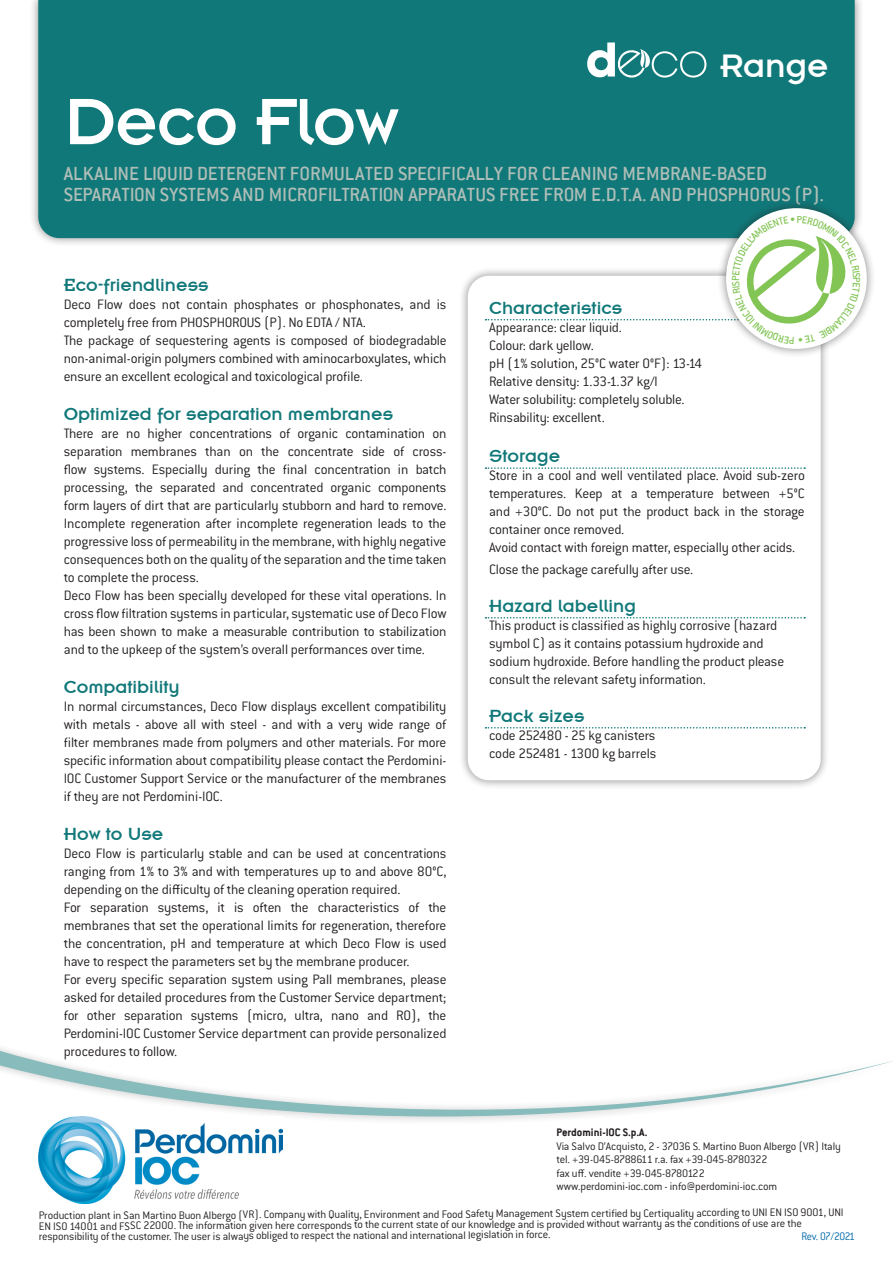
<style>
.page{position:relative;width:893px;height:1263px;background:#fff}
.page>*{position:absolute;margin:0;border:0;box-sizing:border-box;transform-origin:0 0}
._1_NOME_PRODOTTO{font:72px "Insignia";letter-spacing:-.01em;color:#fff}
.t1{font:36px "Insignia";letter-spacing:-.005em;color:#fff}
._1_NOME_PRODOTTO-2{font:500 21px/21px "Conduit ITC";color:#afbeb8}
._6_H4{font:19.5px "Insignia A";color:#117879}
.t2{font:15px/18px "Conduit ITC Light";letter-spacing:-.015em;color:#231f20;text-align:justify}
.pié_pagina{font:12px/11.1px "Conduit ITC Light";letter-spacing:-.02em;color:#231f20}
.pié_pagina-2{font:700 12px "Conduit ITC";color:#231f20}
._8_REV{font:12px "Conduit ITC Light";letter-spacing:-.04em;color:#0068a9;scale:.95 1}
</style>
<div class="page">
<div style="left:29px;top:0;width:835px;height:247px;background:#231f20;opacity:.5"></div>
<div style="left:38px;top:0;width:817px;height:238px;background:#117879"></div>
<svg style="left:587px;top:43px;width:119px;height:35px"></svg>
<div style="left:459px;top:267px;width:371px;height:522px;background:#231f20;opacity:.5"></div>
<div style="left:468px;top:276px;width:353px;height:504px;background:#fff;border-radius:21px"></div>
<svg style="left:485px;top:467px;width:320px;height:2px"></svg>
<svg style="left:485px;top:617px;width:320px;height:1px"></svg>
<svg style="left:485px;top:727px;width:320px;height:1px"></svg>
<div style="left:0;top:851px;width:893px;height:274px;background:#231f20;opacity:.5"></div>
<svg style="left:0;top:860px;width:893px;height:256px"></svg>
<img style="left:38px;top:1117px;width:245px;height:86px">
<div style="left:717px;top:199px;width:159px;height:159px;background:#231f20;opacity:.5"></div>
<div style="left:726px;top:208px;width:141px;height:141px;background:#fff;border-radius:50%"></div>
<svg style="left:485px;top:216px;width:375px;height:128px"></svg>
<p class="t1" style="left:720px;top:47px;width:110px">Range</p>
<p class="_1_NOME_PRODOTTO" style="left:64px;top:85px;width:337px">Deco Flow</p>
<p class="_1_NOME_PRODOTTO-2" style="left:64px;top:163px;width:762px">ALKALINE LIQUID DETERGENT FORMULATED SPECIFICALLY FOR CLEANING MEMBRANE-BASED<br>SEPARATION SYSTEMS AND MICROFILTRATION APPARATUS FREE FROM E.D.T.A. AND PHOSPHORUS (P).</p>
<p class="_6_H4" style="left:64px;top:275px;width:146px">Eco-friendliness</p>
<p class="t2" style="left:64px;top:295px;width:384px">Deco Flow does not contain phosphates or phosphonates, and is completely free from PHOSPHOROUS (P). No EDTA / NTA.</p>
<p class="t2" style="left:64px;top:331px;width:384px">The package of sequestering agents is composed of biodegradable non-animal-origin polymers combined with aminocarboxylates, which ensure an excellent ecological and toxicological profile.</p>
<p class="_6_H4" style="left:64px;top:404px;width:331px">Optimized for separation membranes</p>
<p class="t2" style="left:64px;top:424px;width:384px">There are no higher concentrations of organic contamination on separation membranes than on the concentrate side of cross&shy;flow systems. Especially during the final concentration in batch processing, the separated and concentrated organic components form layers of dirt that are particularly stubborn and hard to remove.<br>Incomplete regeneration after incomplete regeneration leads to the progressive loss of permeability in the membrane, with highly negative consequences both on the quality of the separation and the time taken to complete the process.</p>
<p class="t2" style="left:64px;top:586px;width:384px">Deco Flow has been specially developed for these vital operations. In cross flow filtration systems in particular, systematic use of Deco Flow has been shown to make a measurable contribution to stabilization and to the upkeep of the system’s overall performances over time.</p>
<p class="_6_H4" style="left:64px;top:677px;width:117px">Compatibility</p>
<p class="t2" style="left:64px;top:697px;width:384px">In normal circumstances, Deco Flow displays excellent compatibility with metals - above all with steel - and with a very wide range of filter membranes made from polymers and other materials. For more specific information about compatibility please contact the Perdomini-IOC Customer Support Service or the manufacturer of the membranes if they are not Perdomini-IOC.</p>
<p class="_6_H4" style="left:64px;top:824px;width:101px">How to Use</p>
<p class="t2" style="left:64px;top:844px;width:384px">Deco Flow is particularly stable and can be used at concentrations ranging from 1% to 3% and with temperatures up to and above 80°C, depending on the difficulty of the cleaning operation required.</p>
<p class="t2" style="left:64px;top:898px;width:384px">For separation systems, it is often the characteristics of the membranes that set the operational limits for regeneration, therefore the concentration, pH and temperature at which Deco Flow is used have to respect the parameters set by the membrane producer.</p>
<p class="t2" style="left:64px;top:970px;width:384px">For every specific separation system using Pall membranes, please asked for detailed procedures from the Customer Service department; for other separation systems (micro, ultra, nano and RO), the Perdomini-IOC Customer Service department can provide personalized procedures to follow.</p>
<p class="_6_H4" style="left:489px;top:298px;width:135px">Characteristics</p>
<p class="t2" style="left:489px;top:318px;width:134px">Appearance: clear liquid.</p>
<p class="t2" style="left:489px;top:336px;width:106px">Colour: dark yellow.</p>
<p class="t2" style="left:489px;top:354px;width:215px">pH (1% solution, 25°C water 0°F): 13-14</p>
<p class="t2" style="left:489px;top:372px;width:170px">Relative density: 1.33-1.37 kg/l</p>
<p class="t2" style="left:489px;top:390px;width:197px">Water solubility: completely soluble.</p>
<p class="t2" style="left:489px;top:408px;width:117px">Rinsability: excellent.</p>
<p class="_6_H4" style="left:489px;top:446px;width:73px">Storage</p>
<p class="t2" style="left:489px;top:466px;width:317px">Store in a cool and well ventilated place. Avoid sub-zero temperatures. Keep at a temperature between +5°C and +30°C. Do not put the product back in the storage container once removed.</p>
<p class="t2" style="left:489px;top:538px;width:308px">Avoid contact with foreign matter, especially other acids.</p>
<p class="t2" style="left:489px;top:560px;width:206px">Close the package carefully after use.</p>
<p class="_6_H4" style="left:489px;top:596px;width:148px">Hazard labelling</p>
<p class="t2" style="left:489px;top:616px;width:297px;text-align:left">This product is classified as highly corrosive (hazard symbol C) as it contains potassium hydroxide and sodium hydroxide. Before handling the product please consult the relevant safety information.</p>
<p class="_6_H4" style="left:489px;top:706px;width:97px">Pack sizes</p>
<p class="t2" style="left:489px;top:726px;width:168px">code 252480 - 25 kg canisters</p>
<p class="t2" style="left:489px;top:744px;width:169px">code 252481 - 1300 kg barrels</p>
<p class="pié_pagina-2" style="left:557px;top:1125px;width:93px">Perdomini-IOC S.p.A.</p>
<p class="pié_pagina" style="left:557px;top:1140px;width:286px">Via Salvo D’Acquisto, 2 - 37036 S. Martino Buon Albergo (VR) Italy</p>
<p class="pié_pagina" style="left:557px;top:1153px;width:213px">tel. +39-045-8788611 r.a. fax +39-045-8780322</p>
<p class="pié_pagina" style="left:557px;top:1167px;width:150px">fax uff. vendite +39-045-8780122</p>
<p class="pié_pagina" style="left:557px;top:1180px;width:222px">www.perdomini-ioc.com - info@perdomini-ioc.com</p>
<p class="pié_pagina" style="left:39px;top:1208px;width:806px">Production plant in San Martino Buon Albergo (VR). Company with Quality, Environment and Food Safety Management System certified by Certiquality according to UNI EN ISO 9001, UNI</p>
<p class="pié_pagina" style="left:39px;top:1218px;width:765px">EN ISO 14001 and FSSC 22000. The information given here corresponds to the current state of our knowledge and is provided without warranty as the conditions of use are the responsibility of the customer. The user is always obliged to respect the national and international legislation in force.</p>
<p class="_8_REV" style="left:801px;top:1229px;width:58px">Rev. 07/2021</p>
</div>
